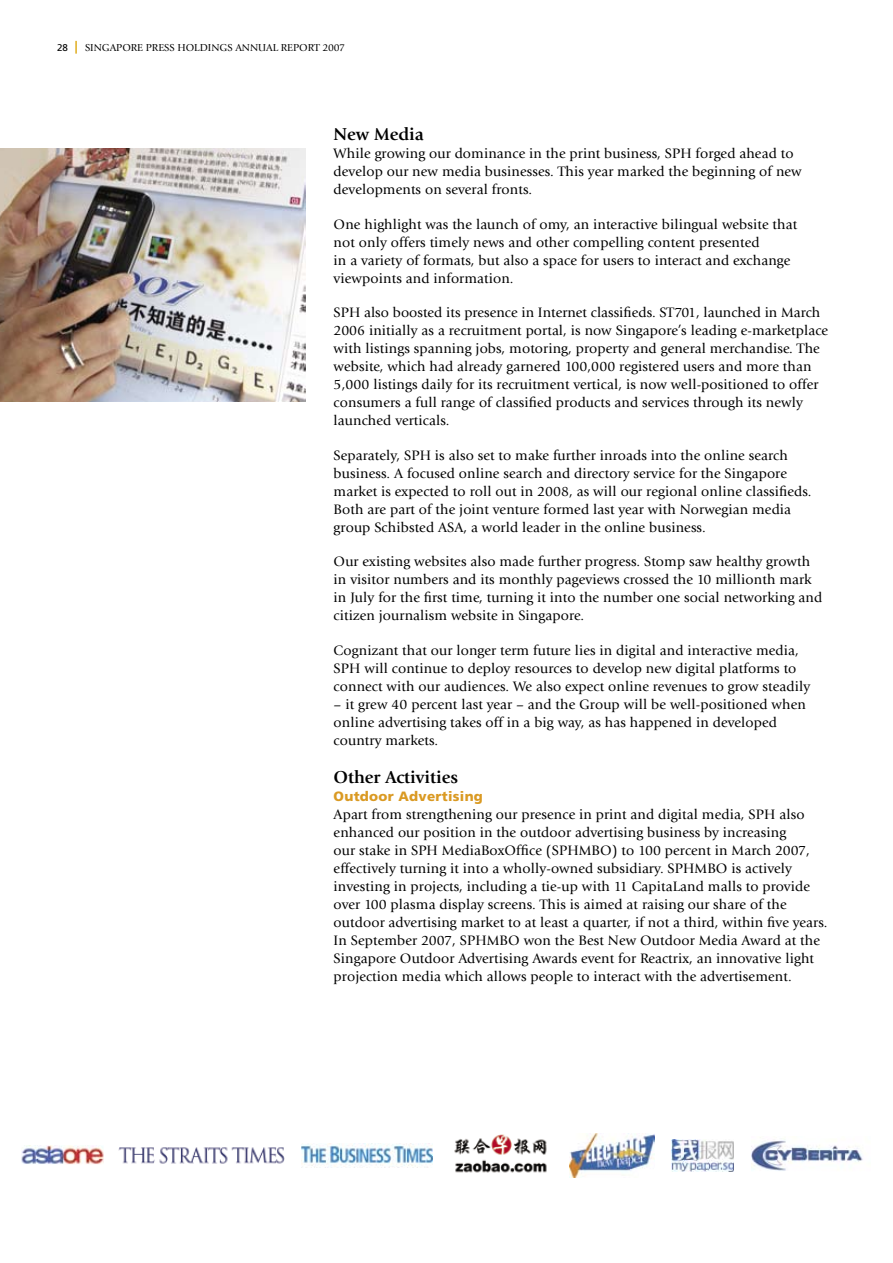
<style>
.page{position:relative;width:893px;height:1263px;background:#fff}
.page>*{position:absolute;margin:0;border:0;box-sizing:border-box;transform-origin:0 0}
.t1{font:700 18px "Giovanni";color:#000}
.t2{font:14.25px/18px "Giovanni";letter-spacing:.01em;color:#000}
.t3{font:900 13.5px "Frutiger";letter-spacing:.02em;color:#da9a23}
.t4{font:10.5px "Giovanni";color:#000}
.t5{font:9.75px "Frutiger";color:#000}
</style>
<div class="page">
<svg style="left:75px;top:41px;width:2px;height:13px"></svg>
<img style="left:454px;top:1134px;width:93px;height:39px">
<img style="left:751px;top:1140px;width:112px;height:31px">
<img style="left:570px;top:1134px;width:84px;height:43px">
<img style="left:22px;top:1146px;width:82px;height:18px">
<img style="left:671px;top:1139px;width:63px;height:32px">
<img style="left:301px;top:1143px;width:131px;height:25px">
<img style="left:118px;top:1147px;width:167px;height:17px">
<img style="left:0;top:148px;width:305px;height:254px">
<p class="t5" style="left:57px;top:42px;width:12px">28</p>
<p class="t4" style="left:85px;top:42px;width:262px">SINGAPORE PRESS HOLDINGS ANNUAL REPORT 2007</p>
<p class="t1" style="left:334px;top:124px;width:92px">New Media</p>
<p class="t2" style="left:334px;top:145px;width:470px">While growing our dominance in the print business, SPH forged ahead to develop our new media businesses. This year marked the beginning of new developments on several fronts.</p>
<p class="t2" style="left:334px;top:215px;width:465px">One highlight was the launch of omy, an interactive bilingual website that not only offers timely news and other compelling content presented<br>in a variety of formats, but also a space for users to interact and exchange viewpoints and information.</p>
<p class="t2" style="left:334px;top:304px;width:496px">SPH also boosted its presence in Internet classifieds. ST701, launched in March 2006 initially as a recruitment portal, is now Singapore’s leading e-marketplace with listings spanning jobs, motoring, property and general merchandise. The website, which had already garnered 100,000 registered users and more than 5,000 listings daily for its recruitment vertical, is now well-positioned to offer consumers a full range of classified products and services through its newly launched verticals.</p>
<p class="t2" style="left:334px;top:446px;width:479px">Separately, SPH is also set to make further inroads into the online search business. A focused online search and directory service for the Singapore market is expected to roll out in 2008, as will our regional online classifieds.<br>Both are part of the joint venture formed last year with Norwegian media group Schibsted ASA, a world leader in the online business.</p>
<p class="t2" style="left:334px;top:553px;width:490px">Our existing websites also made further progress. Stomp saw healthy growth in visitor numbers and its monthly pageviews crossed the 10 millionth mark in July for the first time, turning it into the number one social networking and citizen journalism website in Singapore.</p>
<p class="t2" style="left:334px;top:641px;width:478px">Cognizant that our longer term future lies in digital and interactive media,<br>SPH will continue to deploy resources to develop new digital platforms to connect with our audiences. We also expect online revenues to grow steadily</p>
<p class="t2" style="left:334px;top:695px;width:474px">– it grew 40 percent last year – and the Group will be well-positioned when online advertising takes off in a big way, as has happened in developed country markets.</p>
<p class="t1" style="left:334px;top:767px;width:126px">Other Activities</p>
<p class="t3" style="left:334px;top:788px;width:151px">Outdoor Advertising</p>
<p class="t2" style="left:334px;top:805px;width:495px">Apart from strengthening our presence in print and digital media, SPH also enhanced our position in the outdoor advertising business by increasing<br>our stake in SPH MediaBoxOffice (SPHMBO) to 100 percent in March 2007, effectively turning it into a wholly-owned subsidiary. SPHMBO is actively investing in projects, including a tie-up with 11 CapitaLand malls to provide over 100 plasma display screens. This is aimed at raising our share of the outdoor advertising market to at least a quarter, if not a third, within five years.<br>In September 2007, SPHMBO won the Best New Outdoor Media Award at the Singapore Outdoor Advertising Awards event for Reactrix, an innovative light projection media which allows people to interact with the advertisement.</p>
</div>
